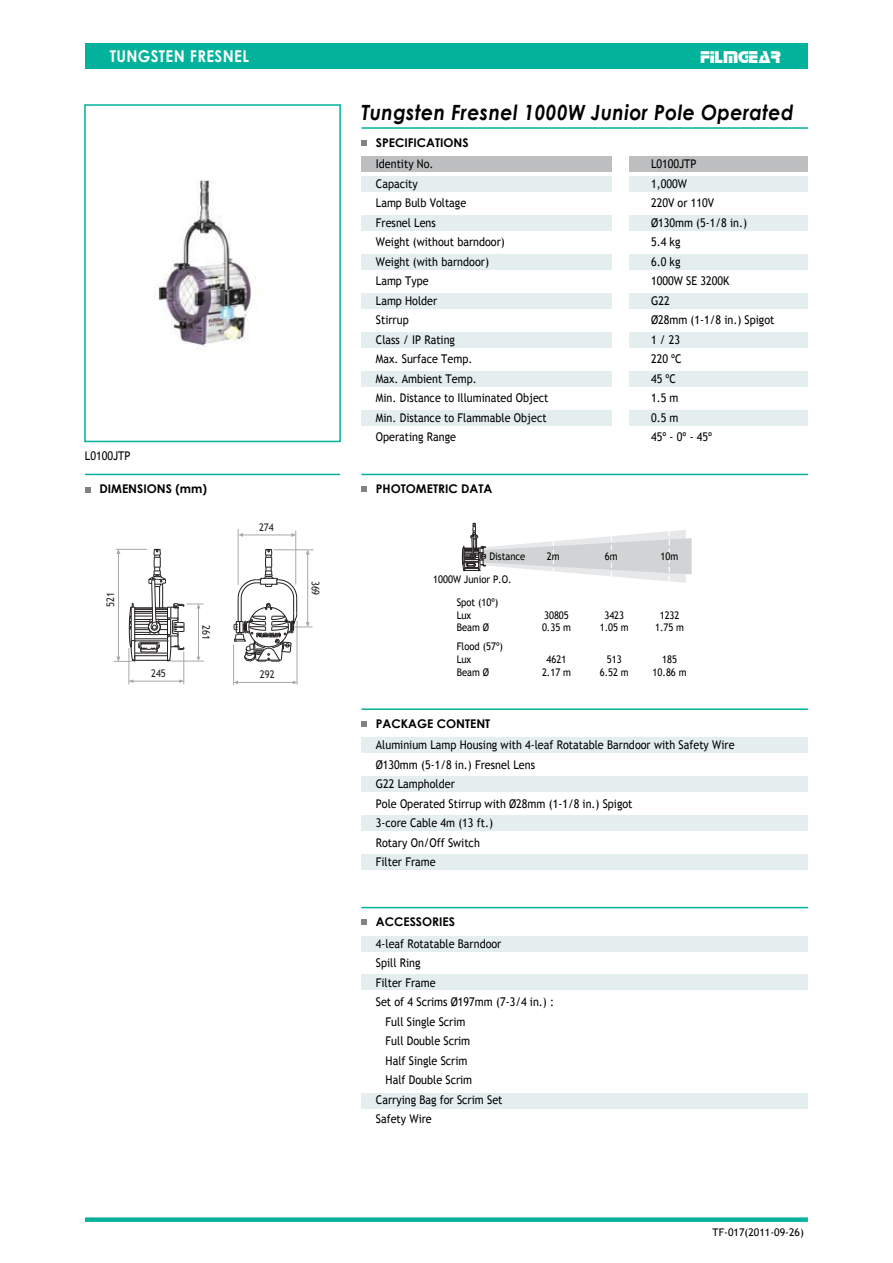
<style>
.page{position:relative;width:893px;height:1263px;background:#fff}
.page>*{position:absolute;margin:0;border:0;box-sizing:border-box;transform-origin:0 0}
.t1{font:italic 700 21px "Century Gothic";letter-spacing:.025em;color:#010101;scale:.9 1}
.t2{font:18px "Stop";color:#fff}
.t3{font:700 16.2px "Century Gothic";letter-spacing:.025em;color:#fff;scale:.92 1}
.t4{font:12px/19.5px "Trebuchet MS";color:#010101;scale:.9 1}
.t5{font:700 12px "Century Gothic";color:#010101}
.t6{font:10.5px/12.6px "Trebuchet MS";color:#010101;text-align:center;scale:.9 1}
.t7{font:10.5px "Trebuchet MS";color:#231f20;scale:.9 1}
.t8{font:10.5px "Trebuchet MS";color:#010101}
</style>
<div class="page">
<svg style="left:462px;top:523px;width:230px;height:60px"></svg>
<img style="left:158px;top:180px;width:93px;height:167px">
<hr style="left:129px;top:681px;width:55px;height:1px;background:#a6a8ab">
<svg style="left:114px;top:549px;width:90px;height:113px"></svg>
<hr style="left:129px;top:648px;width:1px;height:36px;background:#a6a8ab">
<hr style="left:184px;top:651px;width:1px;height:33px;background:#a6a8ab">
<hr style="left:236px;top:682px;width:59px;height:1px;background:#a6a8ab">
<hr style="left:297px;top:621px;width:1px;height:64px;background:#a6a8ab">
<hr style="left:233px;top:645px;width:1px;height:40px;background:#a6a8ab">
<hr style="left:243px;top:535px;width:48px;height:1px;background:#a6a8ab">
<svg style="left:234px;top:549px;width:79px;height:113px"></svg>
<svg style="left:291px;top:533px;width:4px;height:4px"></svg>
<svg style="left:293px;top:680px;width:4px;height:4px"></svg>
<svg style="left:239px;top:533px;width:4px;height:4px"></svg>
<hr style="left:295px;top:530px;width:1px;height:54px;background:#a6a8ab">
<hr style="left:238px;top:529px;width:1px;height:56px;background:#a6a8ab">
<hr style="left:361px;top:127px;width:447px;height:2px;background:#02b29a">
<div style="left:361px;top:156px;width:251px;height:16px;background:#bcbec0"></div>
<div style="left:629px;top:156px;width:179px;height:16px;background:#bcbec0"></div>
<div style="left:361px;top:176px;width:251px;height:16px;background:#e4eeee"></div>
<div style="left:629px;top:176px;width:179px;height:16px;background:#e4eeee"></div>
<div style="left:361px;top:215px;width:251px;height:16px;background:#e4eeee"></div>
<div style="left:629px;top:215px;width:179px;height:16px;background:#e4eeee"></div>
<div style="left:361px;top:254px;width:251px;height:16px;background:#e4eeee"></div>
<div style="left:629px;top:254px;width:179px;height:16px;background:#e4eeee"></div>
<div style="left:361px;top:293px;width:251px;height:16px;background:#e4eeee"></div>
<div style="left:629px;top:293px;width:179px;height:16px;background:#e4eeee"></div>
<div style="left:361px;top:332px;width:251px;height:16px;background:#e4eeee"></div>
<div style="left:629px;top:332px;width:179px;height:16px;background:#e4eeee"></div>
<div style="left:361px;top:371px;width:251px;height:16px;background:#e4eeee"></div>
<div style="left:629px;top:371px;width:179px;height:16px;background:#e4eeee"></div>
<div style="left:361px;top:410px;width:251px;height:16px;background:#e4eeee"></div>
<div style="left:629px;top:410px;width:179px;height:16px;background:#e4eeee"></div>
<svg style="left:361px;top:140px;width:6px;height:6px"></svg>
<div style="left:84px;top:104px;width:257px;height:338px;border:2px solid #02b29a"></div>
<hr style="left:361px;top:708px;width:447px;height:2px;background:#02b29a">
<svg style="left:361px;top:721px;width:6px;height:6px"></svg>
<div style="left:361px;top:737px;width:447px;height:16px;background:#e4eeee"></div>
<div style="left:361px;top:776px;width:447px;height:16px;background:#e4eeee"></div>
<div style="left:361px;top:815px;width:447px;height:16px;background:#e4eeee"></div>
<div style="left:361px;top:854px;width:447px;height:16px;background:#e4eeee"></div>
<hr style="left:361px;top:907px;width:447px;height:1px;background:#02b29a">
<svg style="left:361px;top:919px;width:6px;height:6px"></svg>
<div style="left:361px;top:936px;width:447px;height:15px;background:#e4eeee"></div>
<div style="left:361px;top:974px;width:447px;height:16px;background:#e4eeee"></div>
<div style="left:361px;top:1093px;width:447px;height:15px;background:#e4eeee"></div>
<div style="left:85px;top:1217px;width:723px;height:5px;background:#02b29a"></div>
<div style="left:85px;top:43px;width:723px;height:26px;background:#02b29a"></div>
<hr style="left:85px;top:474px;width:255px;height:1px;background:#02b29a">
<svg style="left:85px;top:487px;width:6px;height:6px"></svg>
<hr style="left:361px;top:474px;width:447px;height:1px;background:#02b29a">
<svg style="left:361px;top:486px;width:6px;height:6px"></svg>
<h3 class="t3" style="left:110px;top:44px;width:153px">TUNGSTEN FRESNEL</h3>
<h2 class="t2" style="left:700px;top:46px;width:82px">FILMGEAR</h2>
<p class="t4" style="left:85px;top:447px;width:52px">L0100JTP</p>
<h1 class="t1" style="left:361px;top:96px;width:482px">Tungsten Fresnel 1000W Junior Pole Operated</h1>
<p class="t4" style="left:376px;top:155px;width:193px">Identity No.<br>Capacity<br>Lamp Bulb Voltage<br>Fresnel Lens<br>Weight (without barndoor)<br>Weight (with barndoor)<br>Lamp Type<br>Lamp Holder<br>Stirrup<br>Class / IP Rating<br>Max. Surface Temp.<br>Max. Ambient Temp.<br>Min. Distance to Illuminated Object<br>Min. Distance to Flammable Object<br>Operating Range</p>
<p class="t4" style="left:651px;top:155px;width:139px">L0100JTP<br>1,000W<br>220V or 110V<br>Ø130mm (5-1/8 in.)<br>5.4 kg<br>6.0 kg<br>1000W SE 3200K<br>G22<br>Ø28mm (1-1/8 in.) Spigot<br>1 / 23<br>220 ºC<br>45 ºC<br>1.5 m<br>0.5 m<br>45º - 0º - 45º</p>
<p class="t5" style="left:376px;top:133px;width:94px">SPECIFICATIONS</p>
<p class="t5" style="left:99px;top:480px;width:109px">DIMENSIONS (mm)</p>
<p class="t5" style="left:376px;top:479px;width:118px">PHOTOMETRIC DATA</p>
<p class="t7" style="left:104px;top:606px;width:18px;rotate:-90deg">521</p>
<p class="t7" style="left:151px;top:667px;width:18px">245</p>
<p class="t7" style="left:212px;top:625px;width:18px;rotate:90deg">261</p>
<p class="t7" style="left:259px;top:521px;width:18px">274</p>
<p class="t7" style="left:260px;top:668px;width:18px">292</p>
<p class="t7" style="left:322px;top:581px;width:18px;rotate:90deg">369</p>
<p class="t6" style="left:489px;top:550px;width:42px">Distance</p>
<p class="t6" style="left:547px;top:550px;width:16px">2m</p>
<p class="t6" style="left:605px;top:550px;width:16px">6m</p>
<p class="t6" style="left:660px;top:550px;width:21px">10m</p>
<p class="t6" style="left:433px;top:573px;width:89px">1000W Junior P.O.</p>
<p class="t6" style="left:457px;top:596px;width:48px;text-align:left">Spot (10º)<br>Lux<br>Beam Ø</p>
<p class="t6" style="left:457px;top:640px;width:53px;text-align:left">Flood (57º)<br>Lux<br>Beam Ø</p>
<p class="t6" style="left:542px;top:609px;width:34px;text-align:left">30805<br>0.35 m</p>
<p class="t6" style="left:600px;top:609px;width:34px">3423<br>1.05 m</p>
<p class="t6" style="left:655px;top:609px;width:34px">1232<br>1.75 m</p>
<p class="t6" style="left:542px;top:653px;width:34px">4621<br>2.17 m</p>
<p class="t6" style="left:600px;top:653px;width:34px">513<br>6.52 m</p>
<p class="t6" style="left:653px;top:653px;width:39px">185<br>10.86 m</p>
<p class="t5" style="left:376px;top:714px;width:116px">PACKAGE CONTENT</p>
<p class="t4" style="left:376px;top:735px;width:400px">Aluminium Lamp Housing with 4-leaf Rotatable Barndoor with Safety Wire<br>Ø130mm (5-1/8 in.) Fresnel Lens<br>G22 Lampholder<br>Pole Operated Stirrup with Ø28mm (1-1/8 in.) Spigot<br>3-core Cable 4m (13 ft.)<br>Rotary On/Off Switch<br>Filter Frame</p>
<p class="t5" style="left:376px;top:913px;width:81px">ACCESSORIES</p>
<p class="t4" style="left:376px;top:934px;width:141px">4-leaf Rotatable Barndoor</p>
<p class="t4" style="left:376px;top:953px;width:51px">Spill Ring</p>
<p class="t4" style="left:376px;top:973px;width:68px">Filter Frame</p>
<p class="t4" style="left:376px;top:992px;width:199px">Set of 4 Scrims Ø197mm (7-3/4 in.) :</p>
<p class="t4" style="left:386px;top:1012px;width:90px">Full Single Scrim</p>
<p class="t4" style="left:386px;top:1031px;width:96px">Full Double Scrim</p>
<p class="t4" style="left:386px;top:1051px;width:92px">Half Single Scrim</p>
<p class="t4" style="left:386px;top:1070px;width:98px">Half Double Scrim</p>
<p class="t4" style="left:376px;top:1090px;width:142px">Carrying Bag for Scrim Set</p>
<p class="t4" style="left:376px;top:1109px;width:64px">Safety Wire</p>
<p class="t8" style="left:713px;top:1226px;width:93px">TF-017(2011-09-26)</p>
</div>
